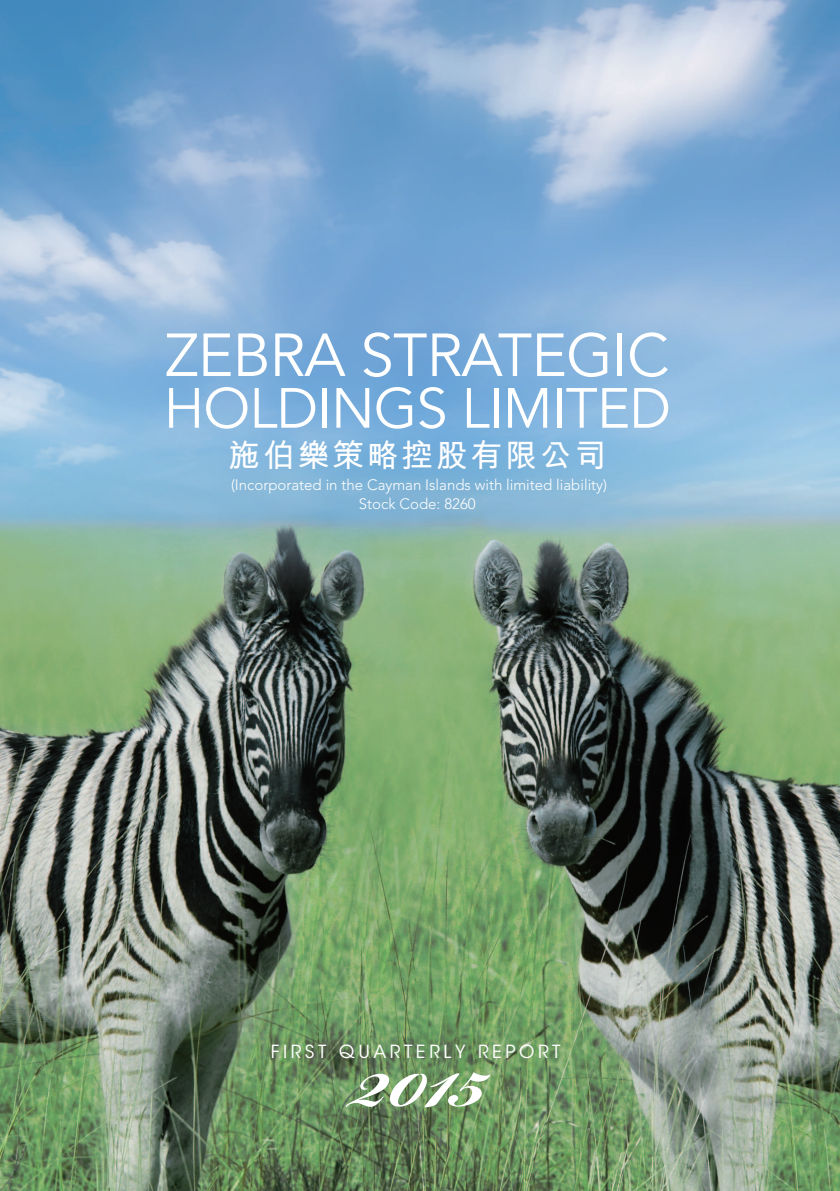
<style>
.page{position:relative;width:840px;height:1191px;background:#fff}
.page>*{position:absolute;margin:0;border:0;box-sizing:border-box;transform-origin:0 0}
.t1{font:700 119.4px "Bickham Script Pro";color:#fff}
.t2{font:60px "Avenir LT Std";letter-spacing:-.015em;color:#fff}
.t3{font:56px "Avenir LT Std";letter-spacing:-.015em;color:#fff}
.t4{font:700 32px "M Hei HK";letter-spacing:.08em;color:#fff}
.t5{font:18px "ITC Avant Garde Std";letter-spacing:.2em;color:#fff}
.t6{font:300 15px "Avenir LT Std";color:#fff}
</style>
<div class="page">
<img style="left:0;top:0;width:839px;height:1191px">
<h2 class="t2" style="left:165px;top:321px;width:505px">ZEBRA STRATEGIC</h2>
<h3 class="t3" style="left:164px;top:376px;width:508px">HOLDINGS LIMITED</h3>
<h3 class="t4" style="left:228px;top:432px;width:379px">施伯樂策略控股有限公司</h3>
<p class="t6" style="left:231px;top:475px;width:377px">(Incorporated in the Cayman Islands with limited liability)</p>
<p class="t6" style="left:359px;top:495px;width:118px">Stock Code: 8260</p>
<p class="t5" style="left:270px;top:1040px;width:291px">FIRST QUARTERLY REPORT</p>
<h1 class="t1" style="left:352px;top:994px;width:133px">2015</h1>
</div>
